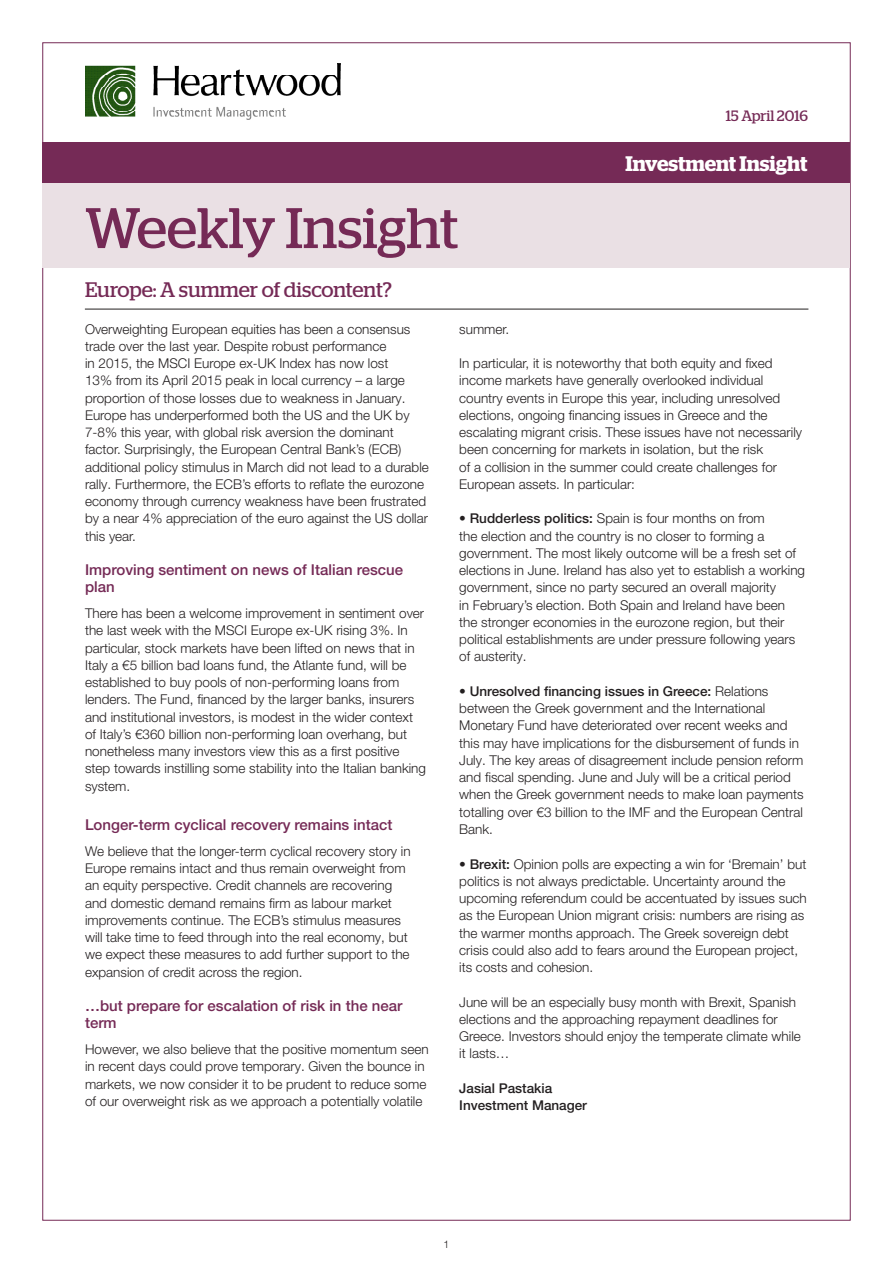
<style>
.page{position:relative;width:893px;height:1263px;background:#fff}
.page>*{position:absolute;margin:0;border:0;box-sizing:border-box;transform-origin:0 0}
.t1{font:57px "Stag";color:#752a56}
.t2{font:21px "Stag";letter-spacing:-.005em;color:#752a56}
.t3{font:600 21px "Stag";color:#fff}
.t4{font:500 15px/17.2px "Helvetica Neue LT Pro";color:#752a56}
.t5{font:15px "Stag";color:#752a56}
.t6{font:300 13.5px/17.2px "Helvetica Neue LT Pro";color:#231f20}
.t7{font:500 13.5px/17.2px "Helvetica Neue LT Pro";color:#231f20}
.t8{font:300 10.5px "Helvetica Neue LT Pro";color:#231f20}
.s1{font-weight:500}
</style>
<div class="page">
<img style="left:85px;top:64px;width:256px;height:56px">
<div style="left:43px;top:183px;width:807px;height:85px;background:#eae0e4"></div>
<div style="left:43px;top:142px;width:807px;height:41px;background:#752a56"></div>
<hr style="left:85px;top:309px;width:723px;height:1px;background:#231f20">
<p class="t5" style="left:726px;top:107px;width:84px">15 April 2016</p>
<p class="t1" style="left:85px;top:195px;width:375px">Weekly Insight</p>
<p class="t2" style="left:85px;top:277px;width:308px">Europe: A summer of discontent?</p>
<p class="t3" style="left:625px;top:151px;width:183px">Investment Insight</p>
<p class="t6" style="left:85px;top:320px;width:345px">Overweighting European equities has been a consensus trade over the last year. Despite robust performance<br>in 2015, the MSCI Europe ex-UK Index has now lost<br>13% from its April 2015 peak in local currency – a large proportion of those losses due to weakness in January.<br>Europe has underperformed both the US and the UK by 7-8% this year, with global risk aversion the dominant factor. Surprisingly, the European Central Bank’s (ECB) additional policy stimulus in March did not lead to a durable rally. Furthermore, the ECB’s efforts to reflate the eurozone economy through currency weakness have been frustrated by a near 4% appreciation of the euro against the US dollar this year.</p>
<p class="t4" style="left:85px;top:561px;width:320px">Improving sentiment on news of Italian rescue plan</p>
<p class="t6" style="left:85px;top:604px;width:343px">There has been a welcome improvement in sentiment over the last week with the MSCI Europe ex-UK rising 3%. In particular, stock markets have been lifted on news that in Italy a €5 billion bad loans fund, the Atlante fund, will be established to buy pools of non-performing loans from lenders. The Fund, financed by the larger banks, insurers and institutional investors, is modest in the wider context of Italy’s €360 billion non-performing loan overhang, but nonetheless many investors view this as a first positive step towards instilling some stability into the Italian banking system.</p>
<p class="t4" style="left:85px;top:816px;width:309px">Longer-term cyclical recovery remains intact</p>
<p class="t6" style="left:85px;top:842px;width:327px">We believe that the longer-term cyclical recovery story in Europe remains intact and thus remain overweight from an equity perspective. Credit channels are recovering and domestic demand remains firm as labour market improvements continue. The ECB’s stimulus measures will take time to feed through into the real economy, but we expect these measures to add further support to the expansion of credit across the region.</p>
<p class="t4" style="left:85px;top:997px;width:319px">…but prepare for escalation of risk in the near term</p>
<p class="t6" style="left:85px;top:1040px;width:345px">However, we also believe that the positive momentum seen in recent days could prove temporary. Given the bounce in markets, we now consider it to be prudent to reduce some of our overweight risk as we approach a potentially volatile</p>
<p class="t6" style="left:459px;top:320px;width:52px">summer.</p>
<p class="t6" style="left:459px;top:354px;width:344px">In particular, it is noteworthy that both equity and fixed income markets have generally overlooked individual country events in Europe this year, including unresolved elections, ongoing financing issues in Greece and the escalating migrant crisis. These issues have not necessarily been concerning for markets in isolation, but the risk<br>of a collision in the summer could create challenges for European assets. In particular:</p>
<p class="t6" style="left:459px;top:510px;width:347px">• <span class="s1">Rudderless politics:</span> Spain is four months on from<br>the election and the country is no closer to forming a government. The most likely outcome will be a fresh set of elections in June. Ireland has also yet to establish a working government, since no party secured an overall majority<br>in February’s election. Both Spain and Ireland have been the stronger economies in the eurozone region, but their political establishments are under pressure following years of austerity.</p>
<p class="t6" style="left:459px;top:682px;width:346px">• <span class="s1">Unresolved financing issues in Greece:</span> Relations between the Greek government and the International Monetary Fund have deteriorated over recent weeks and this may have implications for the disbursement of funds in July. The key areas of disagreement include pension reform and fiscal spending. June and July will be a critical period when the Greek government needs to make loan payments totalling over €3 billion to the IMF and the European Central Bank.</p>
<p class="t6" style="left:459px;top:855px;width:349px">• <span class="s1">Brexit:</span> Opinion polls are expecting a win for ‘Bremain’ but politics is not always predictable. Uncertainty around the upcoming referendum could be accentuated by issues such as the European Union migrant crisis: numbers are rising as the warmer months approach. The Greek sovereign debt crisis could also add to fears around the European project, its costs and cohesion.</p>
<p class="t6" style="left:459px;top:993px;width:343px">June will be an especially busy month with Brexit, Spanish elections and the approaching repayment deadlines for Greece. Investors should enjoy the temperate climate while it lasts…</p>
<p class="t7" style="left:459px;top:1079px;width:129px">Jasial Pastakia<br>Investment Manager</p>
<p class="t8" style="left:444px;top:1238px;width:7px">1</p>
</div>
